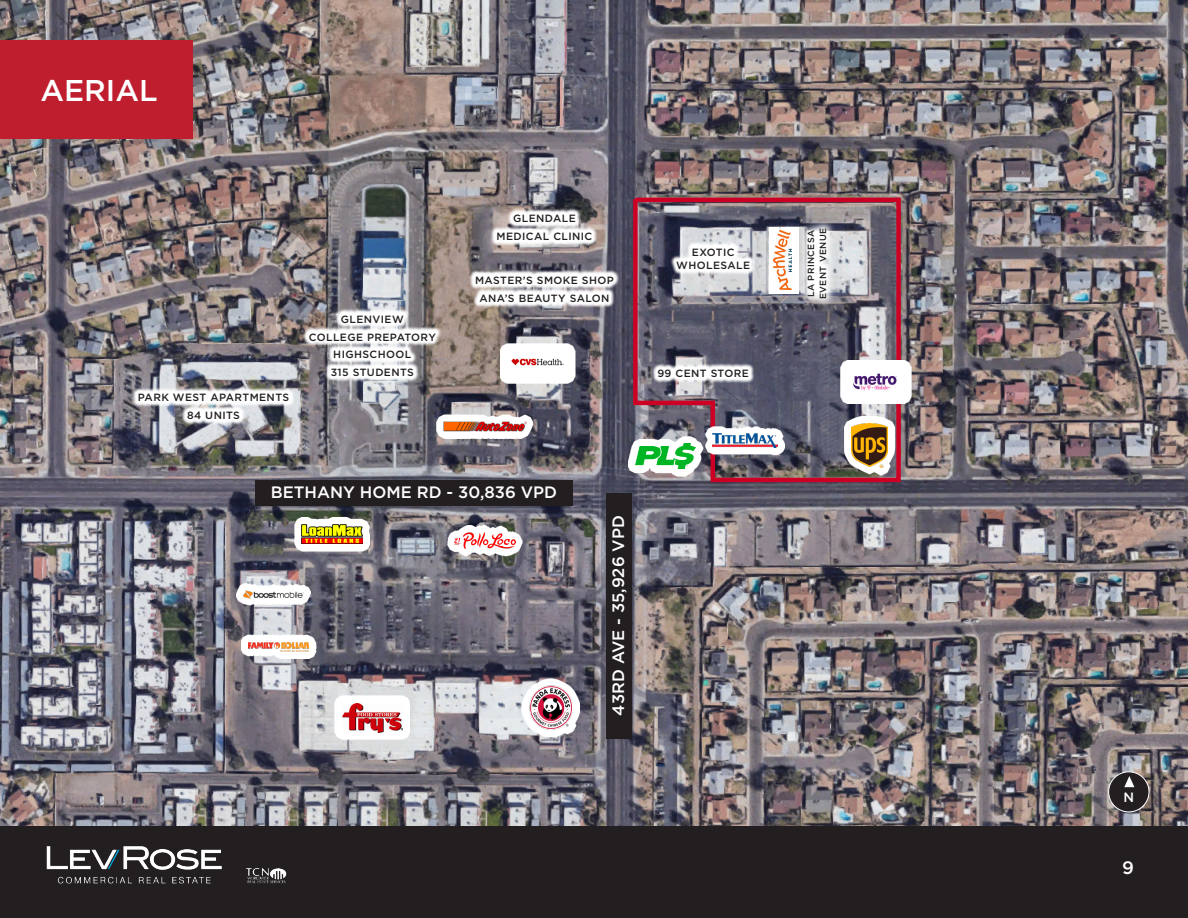
<style>
.page{position:relative;width:1188px;height:918px;background:#fff}
.page>*{position:absolute;margin:0;border:0;box-sizing:border-box;transform-origin:0 0}
.t1{font:500 30px "Gotham";color:#fff}
.Headline_-_Align_Left{font:500 18px "Gotham";color:#fff}
.t2{font:500 16.5px "Gotham";color:#fff}
.t3{font:500 13.5px "Gotham";color:#fff}
.Headline_-_Align_Left-2{font:500 10.5px "Gotham";letter-spacing:.04em;color:#231f20}
.Headline_-_Align_Left-3{font:500 9px "Gotham";letter-spacing:.04em;color:#231f20}
</style>
<div class="page">
<img style="left:0;top:0;width:1188px;height:827px">
<svg style="left:631px;top:195px;width:272px;height:289px;background:#766674"></svg>
<div style="left:770px;top:227px;width:29px;height:67px;background:#fff"></div>
<img style="left:774px;top:227px;width:17px;height:63px">
<svg style="left:798px;top:219px;width:38px;height:89px"></svg>
<svg style="left:705px;top:426px;width:80px;height:29px"></svg>
<img style="left:713px;top:434px;width:64px;height:14px">
<svg style="left:844px;top:416px;width:51px;height:59px"></svg>
<img style="left:852px;top:423px;width:36px;height:45px">
<div style="left:840px;top:360px;width:72px;height:44px;background:#fff"></div>
<img style="left:853px;top:373px;width:44px;height:18px">
<svg style="left:628px;top:436px;width:75px;height:41px"></svg>
<img style="left:635px;top:444px;width:61px;height:25px">
<div style="left:255px;top:480px;width:318px;height:26px;background:#231f20"></div>
<div style="left:606px;top:493px;width:26px;height:245px;background:#231f20"></div>
<svg style="left:491px;top:208px;width:107px;height:39px"></svg>
<svg style="left:469px;top:269px;width:151px;height:40px"></svg>
<div style="left:437px;top:415px;width:96px;height:24px;background:#fff"></div>
<img style="left:443px;top:421px;width:84px;height:11px">
<svg style="left:303px;top:308px;width:139px;height:75px"></svg>
<div style="left:335px;top:696px;width:75px;height:44px;background:#fff"></div>
<img style="left:342px;top:703px;width:61px;height:29px">
<div style="left:241px;top:635px;width:75px;height:24px;background:#fff"></div>
<img style="left:248px;top:642px;width:61px;height:10px">
<svg style="left:236px;top:583px;width:75px;height:22px"></svg>
<img style="left:243px;top:590px;width:60px;height:8px">
<svg style="left:447px;top:525px;width:76px;height:31px"></svg>
<img style="left:455px;top:532px;width:60px;height:17px">
<svg style="left:132px;top:386px;width:163px;height:40px"></svg>
<div style="left:294px;top:517px;width:76px;height:34px;background:#fff"></div>
<img style="left:302px;top:524px;width:60px;height:20px">
<svg style="left:522px;top:679px;width:58px;height:58px"></svg>
<img style="left:529px;top:686px;width:44px;height:44px">
<svg style="left:651px;top:362px;width:104px;height:22px"></svg>
<div style="left:500px;top:343px;width:76px;height:41px;background:#fff"></div>
<img style="left:511px;top:358px;width:53px;height:8px">
<svg style="left:670px;top:241px;width:86px;height:35px"></svg>
<div style="left:0;top:827px;width:1188px;height:91px;background:#231f20"></div>
<div style="left:1109px;top:772px;width:40px;height:40px;background:#231f20;border-radius:50%"></div>
<svg style="left:1124px;top:776px;width:10px;height:11px"></svg>
<div style="left:1108px;top:771px;width:41px;height:41px;border:1px solid #fff;border-radius:50%"></div>
<img style="left:46px;top:846px;width:241px;height:38px">
<div style="left:0;top:40px;width:192px;height:99px;background:#be1e2d"></div>
<p class="t1" style="left:40px;top:70px;width:119px">AERIAL</p>
<p class="Headline_-_Align_Left-2" style="left:138px;top:391px;width:153px">PARK WEST APARTMENTS</p>
<p class="Headline_-_Align_Left-2" style="left:187px;top:408px;width:54px">84 UNITS</p>
<p class="Headline_-_Align_Left-2" style="left:341px;top:312px;width:64px">GLENVIEW</p>
<p class="Headline_-_Align_Left-2" style="left:309px;top:330px;width:129px">COLLEGE PREPATORY</p>
<p class="Headline_-_Align_Left-2" style="left:333px;top:348px;width:80px">HIGHSCHOOL</p>
<p class="Headline_-_Align_Left-2" style="left:331px;top:366px;width:85px">315 STUDENTS</p>
<p class="Headline_-_Align_Left-2" style="left:513px;top:212px;width:64px">GLENDALE</p>
<p class="Headline_-_Align_Left-2" style="left:497px;top:230px;width:97px">MEDICAL CLINIC</p>
<p class="Headline_-_Align_Left-2" style="left:475px;top:273px;width:140px">MASTER’S SMOKE SHOP</p>
<p class="Headline_-_Align_Left-2" style="left:479px;top:291px;width:132px">ANA’S BEAUTY SALON</p>
<p class="t2" style="left:271px;top:481px;width:288px">BETHANY HOME RD - 30,836 VPD</p>
<p class="t2" style="left:608px;top:716px;width:202px;rotate:-90deg">43RD AVE - 35,926 VPD</p>
<p class="Headline_-_Align_Left-2" style="left:692px;top:245px;width:44px">EXOTIC</p>
<p class="Headline_-_Align_Left-2" style="left:676px;top:258px;width:75px">WHOLESALE</p>
<p class="Headline_-_Align_Left-2" style="left:657px;top:367px;width:93px">99 CENT STORE</p>
<p class="Headline_-_Align_Left-3" style="left:805px;top:297px;width:68px;rotate:-90deg">LA PRINCESA</p>
<p class="Headline_-_Align_Left-3" style="left:817px;top:299px;width:72px;rotate:-90deg">EVENT VENUE</p>
<p class="t3" style="left:1123px;top:789px;width:12px">N</p>
<p class="Headline_-_Align_Left" style="left:1122px;top:856px;width:13px">9</p>
</div>
